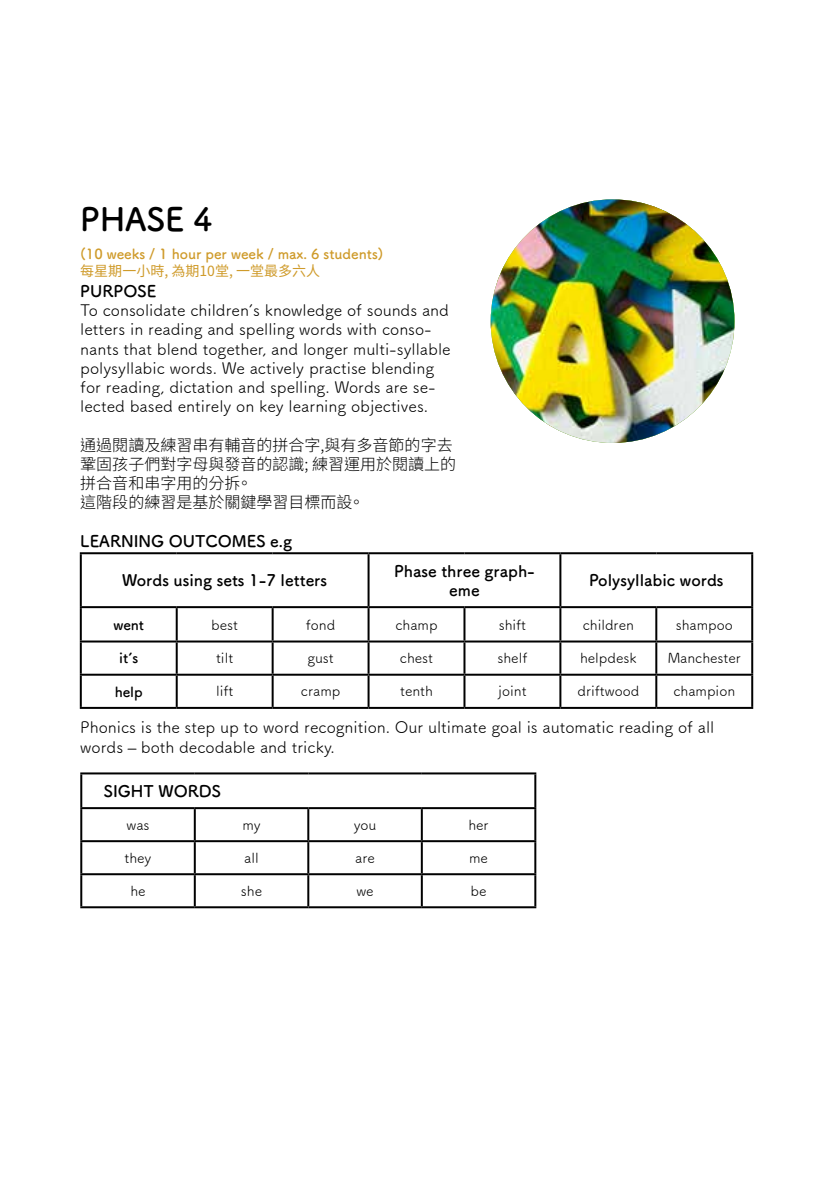
<style>
.page{position:relative;width:840px;height:1191px;background:#fff}
.page>*{position:absolute;margin:0;border:0;box-sizing:border-box;transform-origin:0 0}
.t1{font:700 32px "Tsuku A Rd Gothic";color:#000}
.t2{font:16px/19.2px "Tsuku A Rd Gothic";color:#000}
.t3{font:700 16px/19.2px "Tsuku A Rd Gothic";color:#000;text-align:center}
.t4{font:300 16px/19.2px "Source Han Sans TW";color:#000}
.t5{font:14px "Tsuku A Rd Gothic";color:#000}
.t6{font:700 14px "Tsuku A Rd Gothic";color:#cf9b2b}
.t7{font:14px "Source Han Sans TW";color:#cf9b2b}
.t8{font:700 14px "Tsuku A Rd Gothic";color:#000}
</style>
<div class="page">
<hr style="left:80px;top:675px;width:2px;height:32px;background:#000">
<hr style="left:80px;top:707px;width:97px;height:2px;background:#000">
<hr style="left:655px;top:608px;width:2px;height:32px;background:#000">
<hr style="left:750px;top:608px;width:2px;height:32px;background:#000">
<hr style="left:560px;top:552px;width:96px;height:2px;background:#000">
<hr style="left:656px;top:552px;width:96px;height:2px;background:#000">
<hr style="left:750px;top:554px;width:2px;height:52px;background:#000">
<hr style="left:560px;top:606px;width:96px;height:2px;background:#000">
<hr style="left:656px;top:606px;width:96px;height:2px;background:#000">
<hr style="left:560px;top:640px;width:96px;height:2px;background:#000">
<hr style="left:656px;top:640px;width:96px;height:2px;background:#000">
<hr style="left:655px;top:642px;width:2px;height:31px;background:#000">
<hr style="left:750px;top:642px;width:2px;height:31px;background:#000">
<hr style="left:656px;top:673px;width:96px;height:2px;background:#000">
<hr style="left:750px;top:675px;width:2px;height:32px;background:#000">
<hr style="left:656px;top:707px;width:96px;height:2px;background:#000">
<hr style="left:560px;top:673px;width:96px;height:2px;background:#000">
<hr style="left:655px;top:675px;width:2px;height:32px;background:#000">
<hr style="left:560px;top:707px;width:96px;height:2px;background:#000">
<hr style="left:368px;top:552px;width:96px;height:2px;background:#000">
<hr style="left:464px;top:552px;width:96px;height:2px;background:#000">
<hr style="left:559px;top:554px;width:2px;height:52px;background:#000">
<hr style="left:559px;top:675px;width:2px;height:32px;background:#000">
<hr style="left:464px;top:707px;width:96px;height:2px;background:#000">
<hr style="left:559px;top:642px;width:2px;height:31px;background:#000">
<hr style="left:464px;top:673px;width:96px;height:2px;background:#000">
<hr style="left:464px;top:606px;width:96px;height:2px;background:#000">
<hr style="left:559px;top:608px;width:2px;height:32px;background:#000">
<hr style="left:464px;top:640px;width:96px;height:2px;background:#000">
<hr style="left:368px;top:606px;width:96px;height:2px;background:#000">
<hr style="left:463px;top:608px;width:2px;height:32px;background:#000">
<hr style="left:368px;top:640px;width:96px;height:2px;background:#000">
<hr style="left:463px;top:642px;width:2px;height:31px;background:#000">
<hr style="left:368px;top:673px;width:96px;height:2px;background:#000">
<hr style="left:463px;top:675px;width:2px;height:32px;background:#000">
<hr style="left:368px;top:707px;width:96px;height:2px;background:#000">
<hr style="left:80px;top:552px;width:97px;height:2px;background:#000">
<hr style="left:80px;top:554px;width:2px;height:52px;background:#000">
<hr style="left:177px;top:552px;width:95px;height:2px;background:#000">
<hr style="left:272px;top:552px;width:96px;height:2px;background:#000">
<hr style="left:367px;top:554px;width:2px;height:52px;background:#000">
<hr style="left:272px;top:606px;width:96px;height:2px;background:#000">
<hr style="left:367px;top:608px;width:2px;height:32px;background:#000">
<hr style="left:272px;top:640px;width:96px;height:2px;background:#000">
<hr style="left:367px;top:642px;width:2px;height:31px;background:#000">
<hr style="left:272px;top:673px;width:96px;height:2px;background:#000">
<hr style="left:367px;top:675px;width:2px;height:32px;background:#000">
<hr style="left:272px;top:707px;width:96px;height:2px;background:#000">
<hr style="left:177px;top:606px;width:95px;height:2px;background:#000">
<hr style="left:271px;top:608px;width:2px;height:32px;background:#000">
<hr style="left:177px;top:640px;width:95px;height:2px;background:#000">
<hr style="left:271px;top:642px;width:2px;height:31px;background:#000">
<hr style="left:177px;top:673px;width:95px;height:2px;background:#000">
<hr style="left:176px;top:675px;width:2px;height:32px;background:#000">
<hr style="left:271px;top:675px;width:2px;height:32px;background:#000">
<hr style="left:177px;top:707px;width:95px;height:2px;background:#000">
<hr style="left:80px;top:606px;width:97px;height:2px;background:#000">
<hr style="left:80px;top:608px;width:2px;height:32px;background:#000">
<hr style="left:176px;top:608px;width:2px;height:32px;background:#000">
<hr style="left:80px;top:640px;width:97px;height:2px;background:#000">
<hr style="left:80px;top:642px;width:2px;height:31px;background:#000">
<hr style="left:176px;top:642px;width:2px;height:31px;background:#000">
<hr style="left:80px;top:673px;width:97px;height:2px;background:#000">
<svg style="left:82px;top:774px;width:452px;height:132px"></svg>
<hr style="left:534px;top:875px;width:2px;height:31px;background:#000">
<hr style="left:421px;top:906px;width:115px;height:2px;background:#000">
<hr style="left:534px;top:842px;width:2px;height:31px;background:#000">
<hr style="left:421px;top:873px;width:115px;height:2px;background:#000">
<hr style="left:534px;top:774px;width:2px;height:33px;background:#000">
<hr style="left:421px;top:807px;width:115px;height:2px;background:#000">
<hr style="left:534px;top:809px;width:2px;height:31px;background:#000">
<hr style="left:421px;top:840px;width:115px;height:2px;background:#000">
<hr style="left:308px;top:807px;width:113px;height:2px;background:#000">
<hr style="left:420px;top:809px;width:2px;height:31px;background:#000">
<hr style="left:308px;top:840px;width:113px;height:2px;background:#000">
<hr style="left:420px;top:842px;width:2px;height:31px;background:#000">
<hr style="left:308px;top:873px;width:113px;height:2px;background:#000">
<hr style="left:420px;top:875px;width:2px;height:31px;background:#000">
<hr style="left:308px;top:906px;width:113px;height:2px;background:#000">
<hr style="left:195px;top:807px;width:113px;height:2px;background:#000">
<hr style="left:307px;top:809px;width:2px;height:31px;background:#000">
<hr style="left:195px;top:840px;width:113px;height:2px;background:#000">
<hr style="left:307px;top:842px;width:2px;height:31px;background:#000">
<hr style="left:195px;top:873px;width:113px;height:2px;background:#000">
<hr style="left:307px;top:875px;width:2px;height:31px;background:#000">
<hr style="left:195px;top:906px;width:113px;height:2px;background:#000">
<hr style="left:80px;top:772px;width:115px;height:2px;background:#000">
<hr style="left:80px;top:774px;width:2px;height:33px;background:#000">
<hr style="left:195px;top:772px;width:113px;height:2px;background:#000">
<hr style="left:308px;top:772px;width:113px;height:2px;background:#000">
<hr style="left:421px;top:772px;width:115px;height:2px;background:#000">
<hr style="left:80px;top:807px;width:115px;height:2px;background:#000">
<hr style="left:80px;top:809px;width:2px;height:31px;background:#000">
<hr style="left:194px;top:809px;width:2px;height:31px;background:#000">
<hr style="left:80px;top:840px;width:115px;height:2px;background:#000">
<hr style="left:80px;top:842px;width:2px;height:31px;background:#000">
<hr style="left:194px;top:842px;width:2px;height:31px;background:#000">
<hr style="left:80px;top:873px;width:115px;height:2px;background:#000">
<hr style="left:80px;top:875px;width:2px;height:31px;background:#000">
<hr style="left:194px;top:875px;width:2px;height:31px;background:#000">
<hr style="left:80px;top:906px;width:115px;height:2px;background:#000">
<img style="left:490px;top:199px;width:244px;height:244px;border-radius:122px">
<h1 class="t1" style="left:80px;top:194px;width:134px">PHASE 4</h1>
<p class="t6" style="left:80px;top:243px;width:304px">(10 weeks / 1 hour per week / max. 6 students)</p>
<p class="t7" style="left:80px;top:262px;width:241px">每星期一小時, 為期10堂, 一堂最多六人</p>
<p class="t3" style="left:80px;top:280px;width:77px">PURPOSE</p>
<p class="t2" style="left:80px;top:300px;width:371px">To consolidate children’s knowledge of sounds and letters in reading and spelling words with conso&shy;nants that blend together, and longer multi-syllable polysyllabic words. We actively practise blending for reading, dictation and spelling. Words are se&shy;lected based entirely on key learning objectives.</p>
<p class="t4" style="left:80px;top:435px;width:377px">通過閱讀及練習串有輔音的拼合字,與有多音節的字去鞏固孩子們對字母與發音的認識; 練習運用於閱讀上的拼合音和串字用的分拆。<br>這階段的練習是基於關鍵學習目標而設。</p>
<p class="t3" style="left:80px;top:530px;width:213px">LEARNING OUTCOMES e.g</p>
<p class="t3" style="left:122px;top:569px;width:206px">Words using sets 1-7 letters</p>
<p class="t3" style="left:394px;top:560px;width:142px">Phase three graph&shy;eme</p>
<p class="t3" style="left:588px;top:569px;width:136px">Polysyllabic words</p>
<p class="t8" style="left:113px;top:613px;width:32px">went</p>
<p class="t5" style="left:211px;top:614px;width:28px">best</p>
<p class="t5" style="left:306px;top:614px;width:31px">fond</p>
<p class="t5" style="left:395px;top:614px;width:44px">champ</p>
<p class="t5" style="left:498px;top:614px;width:29px">shift</p>
<p class="t5" style="left:582px;top:614px;width:53px">children</p>
<p class="t5" style="left:675px;top:614px;width:59px">shampoo</p>
<p class="t8" style="left:119px;top:647px;width:20px">it’s</p>
<p class="t5" style="left:216px;top:647px;width:19px">tilt</p>
<p class="t5" style="left:307px;top:647px;width:28px">gust</p>
<p class="t5" style="left:399px;top:647px;width:35px">chest</p>
<p class="t5" style="left:497px;top:647px;width:31px">shelf</p>
<p class="t5" style="left:579px;top:647px;width:58px">helpdesk</p>
<p class="t5" style="left:667px;top:647px;width:75px">Manchester</p>
<p class="t8" style="left:115px;top:680px;width:30px">help</p>
<p class="t5" style="left:216px;top:680px;width:19px">lift</p>
<p class="t5" style="left:301px;top:680px;width:41px">cramp</p>
<p class="t5" style="left:400px;top:680px;width:34px">tenth</p>
<p class="t5" style="left:498px;top:680px;width:30px">joint</p>
<p class="t5" style="left:577px;top:680px;width:63px">driftwood</p>
<p class="t5" style="left:673px;top:680px;width:63px">champion</p>
<p class="t2" style="left:80px;top:717px;width:635px">Phonics is the step up to word recognition. Our ultimate goal is automatic reading of all words – both decodable and tricky.</p>
<p class="t3" style="left:104px;top:780px;width:118px">SIGHT WORDS</p>
<p class="t5" style="left:126px;top:814px;width:25px">was</p>
<p class="t5" style="left:242px;top:814px;width:20px">my</p>
<p class="t5" style="left:353px;top:814px;width:24px">you</p>
<p class="t5" style="left:468px;top:814px;width:22px">her</p>
<p class="t5" style="left:124px;top:847px;width:29px">they</p>
<p class="t5" style="left:244px;top:847px;width:16px">all</p>
<p class="t5" style="left:355px;top:847px;width:21px">are</p>
<p class="t5" style="left:469px;top:847px;width:20px">me</p>
<p class="t5" style="left:130px;top:880px;width:17px">he</p>
<p class="t5" style="left:241px;top:880px;width:23px">she</p>
<p class="t5" style="left:356px;top:880px;width:19px">we</p>
<p class="t5" style="left:470px;top:880px;width:17px">be</p>
</div>
